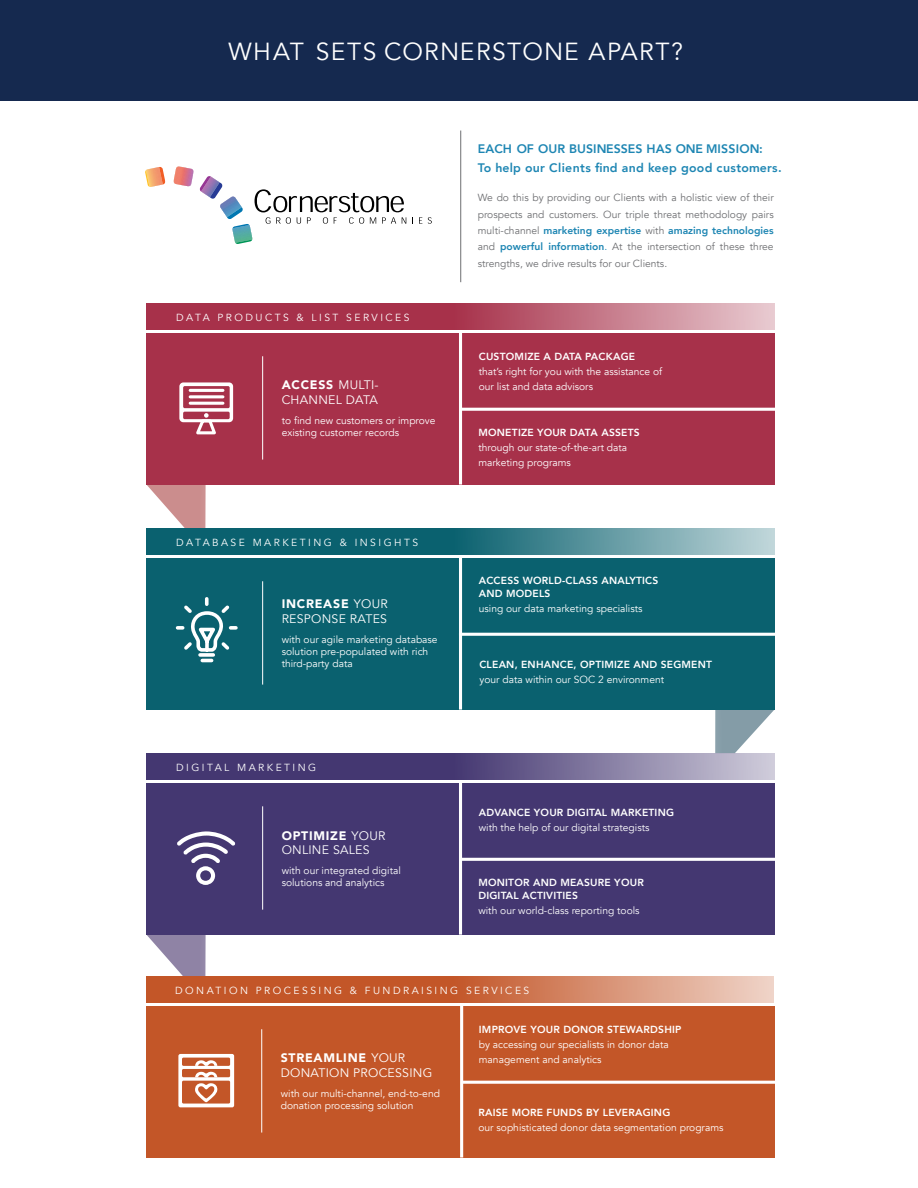
<style>
.page{position:relative;width:918px;height:1188px;background:#fff}
.page>*{position:absolute;margin:0;border:0;box-sizing:border-box;transform-origin:0 0}
.t1{font:24.6px "Avenir";letter-spacing:.06em;color:#fff}
.t2{font:12.3px/14.4px "Avenir";letter-spacing:.02em;color:#fff}
.t3{font:800 12.3px/18.9px "Avenir";letter-spacing:.02em;color:#1e86b3}
.t4{font:10.2px/12.3px "Avenir";color:#fff}
.t5{font:10.2px/16.5px "Avenir";color:#6d6e71;text-align:justify}
.t6{font:800 10.2px/12.9px "Avenir";letter-spacing:.02em;color:#fff}
.t7{font:10.2px "Avenir";letter-spacing:.24em;color:#fff}
.s1{font-weight:900}
.s2{font-weight:800;color:#1e86b3}
.s3{color:#1e86b3}
</style>
<div class="page">
<svg style="left:147px;top:485px;width:59px;height:43px"></svg>
<svg style="left:147px;top:935px;width:59px;height:41px"></svg>
<svg style="left:715px;top:710px;width:59px;height:43px"></svg>
<div style="left:146px;top:333px;width:629px;height:152px;background:#a7314a"></div>
<div style="left:146px;top:783px;width:629px;height:152px;background:#443771"></div>
<div style="left:146px;top:558px;width:629px;height:152px;background:#0a616f"></div>
<div style="left:146px;top:1006px;width:629px;height:152px;background:#c35628"></div>
<div style="left:0;top:0;width:918px;height:101px;background:#15294f"></div>
<hr style="left:460px;top:131px;width:1px;height:151px;background:#6d6e71">
<hr style="left:262px;top:356px;width:1px;height:104px;background:#fff">
<hr style="left:262px;top:806px;width:1px;height:104px;background:#fff">
<hr style="left:262px;top:581px;width:1px;height:104px;background:#fff">
<hr style="left:261px;top:1029px;width:1px;height:104px;background:#fff">
<svg style="left:419px;top:217px;width:3px;height:7px"></svg>
<svg style="left:428px;top:217px;width:4px;height:7px"></svg>
<svg style="left:173px;top:166px;width:233px;height:78px"></svg>
<svg style="left:145px;top:167px;width:21px;height:20px"></svg>
<hr style="left:459px;top:310px;width:3px;height:175px;background:#fff">
<hr style="left:459px;top:760px;width:3px;height:175px;background:#fff">
<hr style="left:459px;top:535px;width:3px;height:175px;background:#fff">
<hr style="left:460px;top:983px;width:3px;height:175px;background:#fff">
<hr style="left:459px;top:408px;width:328px;height:3px;background:#fff">
<hr style="left:460px;top:858px;width:325px;height:3px;background:#fff">
<hr style="left:459px;top:633px;width:326px;height:3px;background:#fff">
<hr style="left:462px;top:1081px;width:324px;height:3px;background:#fff">
<svg style="left:179px;top:382px;width:54px;height:53px"></svg>
<svg style="left:146px;top:303px;width:629px;height:27px;fill:#a8354d"></svg>
<svg style="left:146px;top:753px;width:629px;height:27px"></svg>
<svg style="left:146px;top:528px;width:629px;height:27px;fill:#0e6471"></svg>
<svg style="left:146px;top:976px;width:628px;height:27px;fill:#c3582b"></svg>
<svg style="left:174px;top:597px;width:66px;height:183px"></svg>
<svg style="left:177px;top:831px;width:58px;height:54px"></svg>
<svg style="left:178px;top:1054px;width:56px;height:53px"></svg>
<h1 class="t1" style="left:229px;top:36px;width:456px">WHAT SETS CORNERSTONE APART?</h1>
<p class="t7" style="left:176px;top:311px;width:235px">DATA PRODUCTS &amp; LIST SERVICES</p>
<p class="t2" style="left:282px;top:378px;width:98px"><span class="s1">ACCESS</span> MULTI-<br>CHANNEL DATA</p>
<p class="t4" style="left:282px;top:414px;width:155px">to find new customers or improve existing customer records</p>
<p class="t7" style="left:176px;top:536px;width:243px">DATABASE MARKETING &amp; INSIGHTS</p>
<p class="t2" style="left:282px;top:597px;width:108px"><span class="s1">INCREASE</span> YOUR<br>RESPONSE RATES</p>
<p class="t4" style="left:282px;top:633px;width:157px">with our agile marketing database solution pre-populated with rich third-party data</p>
<p class="t7" style="left:176px;top:761px;width:142px">DIGITAL MARKETING</p>
<p class="t2" style="left:282px;top:828px;width:105px"><span class="s1">OPTIMIZE</span> YOUR<br>ONLINE SALES</p>
<p class="t4" style="left:282px;top:864px;width:121px">with our integrated digital solutions and analytics</p>
<p class="t3" style="left:478px;top:139px;width:305px">EACH OF OUR BUSINESSES HAS ONE MISSION:<br>To help our Clients find and keep good customers.</p>
<p class="t5" style="left:478px;top:189px;width:297px">We do this by providing our Clients with a holistic view of their prospects and customers. Our triple threat methodology pairs multi-channel <span class="s2">marketing expertise</span> with <span class="s2">amazing technologies </span>and <span class="s2">powerful information</span><span class="s3">.</span> At the intersection of these three strengths, we drive results for our Clients.</p>
<p class="t6" style="left:479px;top:350px;width:158px">CUSTOMIZE A DATA PACKAGE</p>
<p class="t4" style="left:479px;top:364px;width:185px;line-height:14.9px">that’s right for you with the assistance of our list and data advisors</p>
<p class="t6" style="left:478px;top:426px;width:163px">MONETIZE YOUR DATA ASSETS</p>
<p class="t4" style="left:478px;top:440px;width:150px;line-height:14.9px">through our state-of-the-art data marketing programs</p>
<p class="t6" style="left:479px;top:574px;width:181px">ACCESS WORLD-CLASS ANALYTICS<br>AND MODELS</p>
<p class="t4" style="left:479px;top:602px;width:165px">using our data marketing specialists</p>
<p class="t6" style="left:479px;top:658px;width:234px">CLEAN, ENHANCE, OPTIMIZE AND SEGMENT</p>
<p class="t4" style="left:479px;top:674px;width:186px">your data within our SOC 2 environment</p>
<p class="t6" style="left:479px;top:806px;width:197px">ADVANCE YOUR DIGITAL MARKETING</p>
<p class="t4" style="left:479px;top:822px;width:172px">with the help of our digital strategists</p>
<p class="t6" style="left:478px;top:876px;width:167px">MONITOR AND MEASURE YOUR<br>DIGITAL ACTIVITIES</p>
<p class="t4" style="left:478px;top:904px;width:163px">with our world-class reporting tools</p>
<p class="t7" style="left:175px;top:984px;width:356px">DONATION PROCESSING &amp; FUNDRAISING SERVICES</p>
<p class="t2" style="left:281px;top:1051px;width:153px"><span class="s1">STREAMLINE</span> YOUR<br>DONATION PROCESSING</p>
<p class="t4" style="left:281px;top:1087px;width:161px">with our multi-channel, end-to-end donation processing solution</p>
<p class="t6" style="left:479px;top:1023px;width:204px">IMPROVE YOUR DONOR STEWARDSHIP</p>
<p class="t4" style="left:479px;top:1037px;width:192px;line-height:14.9px">by accessing our specialists in donor data management and analytics</p>
<p class="t6" style="left:478px;top:1106px;width:193px">RAISE MORE FUNDS BY LEVERAGING</p>
<p class="t4" style="left:478px;top:1121px;width:247px">our sophisticated donor data segmentation programs</p>
</div>
